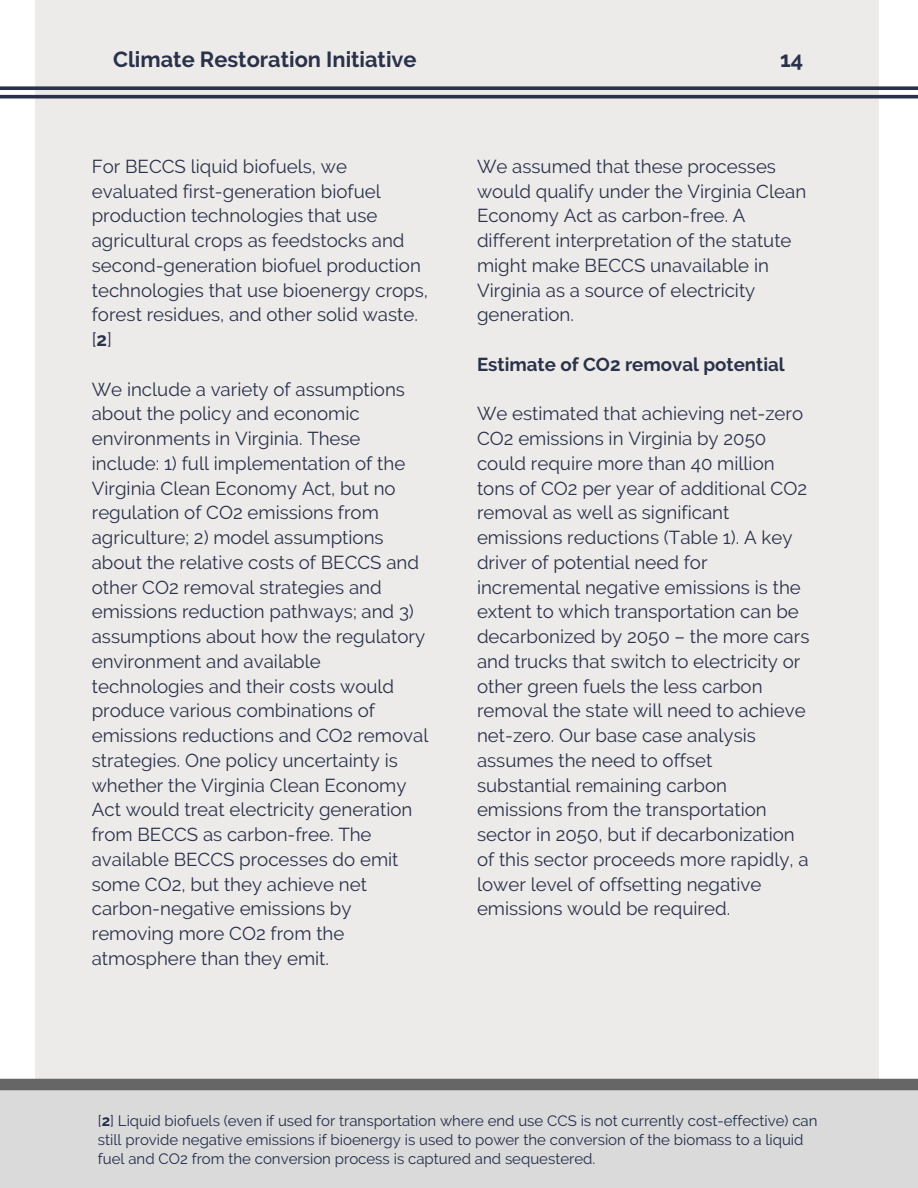
<style>
.page{position:relative;width:918px;height:1188px;background:#fff}
.page>*{position:absolute;margin:0;border:0;box-sizing:border-box;transform-origin:0 0}
.t1{font:700 21.75px "Raleway";color:#2a324a}
.t2{font:18.75px/24.8px "Raleway";color:#2a324a}
.t3{font:700 18.75px "Raleway";color:#2a324a}
.t4{font:15px/19.2px "Raleway";color:#232d4b}
.s1{font-weight:700}
</style>
<div class="page">
<div style="left:35px;top:0;width:844px;height:1188px;background:#edebe9"></div>
<svg style="left:0;top:86px;width:918px;height:13px"></svg>
<svg style="left:0;top:1079px;width:918px;height:109px;background:#cdcdcd"></svg>
<p class="t1" style="left:113px;top:46px;width:305px">Climate Restoration Initiative</p>
<p class="t1" style="left:780px;top:46px;width:25px">14</p>
<p class="t2" style="left:92px;top:154px;width:338px">For BECCS liquid biofuels, we evaluated first-generation biofuel production technologies that use agricultural crops as feedstocks and second-generation biofuel production technologies that use bioenergy crops, forest residues, and other solid waste. [<span class="s1">2</span>]</p>
<p class="t2" style="left:92px;top:377px;width:338px">We include a variety of assumptions about the policy and economic environments in Virginia. These include: 1) full implementation of the Virginia Clean Economy Act, but no regulation of CO2 emissions from agriculture; 2) model assumptions about the relative costs of BECCS and other CO2 removal strategies and emissions reduction pathways; and 3) assumptions about how the regulatory environment and available technologies and their costs would produce various combinations of emissions reductions and CO2 removal strategies. One policy uncertainty is whether the Virginia Clean Economy Act would treat electricity generation from BECCS as carbon-free. The available BECCS processes do emit some CO2, but they achieve net carbon-negative emissions by removing more CO2 from the atmosphere than they emit.</p>
<p class="t2" style="left:477px;top:154px;width:331px">We assumed that these processes would qualify under the Virginia Clean<br>Economy Act as carbon-free. A different interpretation of the statute might make BECCS unavailable in<br>Virginia as a source of electricity generation.</p>
<p class="t3" style="left:477px;top:353px;width:309px">Estimate of CO2 removal potential</p>
<p class="t2" style="left:477px;top:401px;width:334px">We estimated that achieving net-zero CO2 emissions in Virginia by 2050 could require more than 40 million tons of CO2 per year of additional CO2 removal as well as significant emissions reductions (Table 1). A key driver of potential need for incremental negative emissions is the extent to which transportation can be decarbonized by 2050 – the more cars and trucks that switch to electricity or other green fuels the less carbon removal the state will need to achieve net-zero. Our base case analysis assumes the need to offset substantial remaining carbon emissions from the transportation sector in 2050, but if decarbonization of this sector proceeds more rapidly, a lower level of offsetting negative emissions would be required.</p>
<p class="t4" style="left:98px;top:1111px;width:721px">[<span class="s1">2</span>] Liquid biofuels (even if used for transportation where end use CCS is not currently cost-effective) can still provide negative emissions if bioenergy is used to power the conversion of the biomass to a liquid fuel and CO2 from the conversion process is captured and sequestered.</p>
</div>
